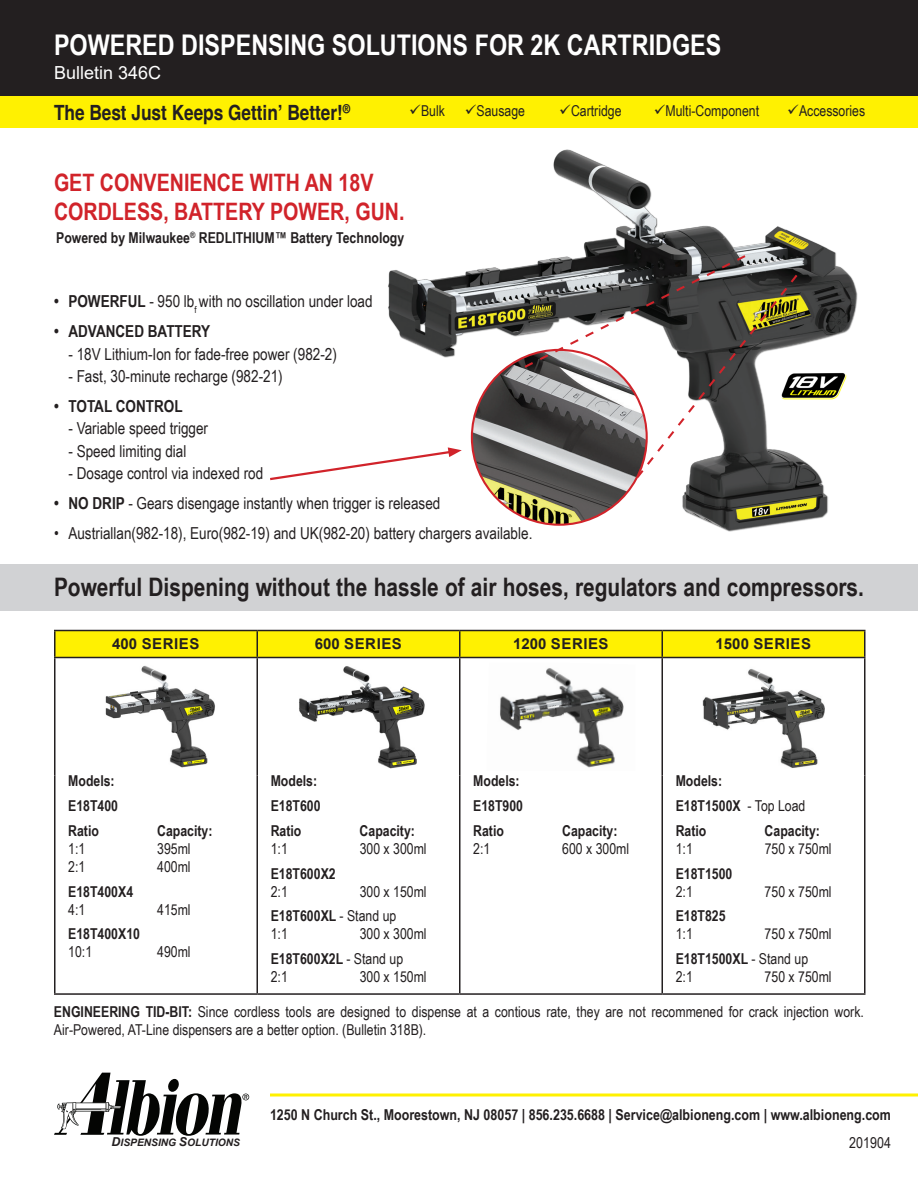
<style>
.page{position:relative;width:918px;height:1188px;background:#fff}
.page>*{position:absolute;margin:0;border:0;box-sizing:border-box;transform-origin:0 0}
.t1{font:700 28.5px "Arial Narrow";color:#fff}
.t2{font:700 25.5px "Arial Narrow";color:#231f20}
.t3{font:700 24px/28.5px "Arial Narrow";color:#d1232a}
.t4{font:700 condensed 21px "Helvetica";color:#231f20}
.t5{font:18px "Arial";color:#fff}
.t6{font:16.5px "Arial Narrow";color:#231f20}
.t7{font:700 16.5px "Arial Narrow";color:#231f20}
.t8{font:15px/18px "Arial Narrow";color:#231f20}
.Paragraph_Style_1{font:700 15px/18px "Arial Narrow";color:#231f20}
.t9{font:700 15px "Arial";letter-spacing:.035em;color:#231f20}
.t10{font:italic 700 10.2px "Arial";color:#231f20}
.s1{font-weight:700}
.s2{font-weight:400}
.s3{font-size:12.3px}
</style>
<div class="page">
<svg style="left:54px;top:1073px;width:195px;height:63px"></svg>
<div style="left:0;top:95px;width:918px;height:33px;background:#fff101"></div>
<div style="left:0;top:0;width:918px;height:95px;background:#231f20"></div>
<hr style="left:270px;top:1094px;width:648px;height:2px;background:#fff101">
<img style="left:388px;top:149px;width:470px;height:383px">
<img style="left:472px;top:350px;width:175px;height:175px;border-radius:87px">
<svg style="left:522px;top:253px;width:278px;height:227px"></svg>
<svg style="left:270px;top:447px;width:192px;height:35px"></svg>
<div style="left:0;top:564px;width:918px;height:46px;background:#d1d2d4"></div>
<hr style="left:54px;top:630px;width:203px;height:1px;background:#231f20">
<hr style="left:54px;top:631px;width:2px;height:26px;background:#231f20">
<hr style="left:257px;top:630px;width:203px;height:1px;background:#231f20">
<hr style="left:460px;top:630px;width:202px;height:1px;background:#231f20">
<hr style="left:662px;top:630px;width:204px;height:1px;background:#231f20">
<svg style="left:55px;top:631px;width:809px;height:26px;background:#f9eb01"></svg>
<hr style="left:864px;top:631px;width:2px;height:26px;background:#231f20">
<hr style="left:256px;top:658px;width:2px;height:118px;background:#231f20">
<hr style="left:459px;top:658px;width:1px;height:118px;background:#231f20">
<hr style="left:662px;top:658px;width:1px;height:118px;background:#231f20">
<hr style="left:256px;top:776px;width:2px;height:217px;background:#231f20">
<hr style="left:459px;top:776px;width:1px;height:217px;background:#231f20">
<hr style="left:662px;top:776px;width:1px;height:217px;background:#231f20">
<hr style="left:54px;top:657px;width:203px;height:1px;background:#231f20">
<hr style="left:54px;top:658px;width:2px;height:118px;background:#231f20">
<hr style="left:257px;top:657px;width:203px;height:1px;background:#231f20">
<hr style="left:460px;top:657px;width:202px;height:1px;background:#231f20">
<hr style="left:662px;top:657px;width:204px;height:1px;background:#231f20">
<hr style="left:864px;top:658px;width:2px;height:118px;background:#231f20">
<hr style="left:54px;top:776px;width:2px;height:217px;background:#231f20">
<hr style="left:864px;top:776px;width:2px;height:217px;background:#231f20">
<hr style="left:54px;top:993px;width:203px;height:2px;background:#231f20">
<hr style="left:257px;top:993px;width:203px;height:2px;background:#231f20">
<hr style="left:460px;top:993px;width:202px;height:2px;background:#231f20">
<hr style="left:662px;top:993px;width:204px;height:2px;background:#231f20">
<img style="left:105px;top:665px;width:110px;height:103px">
<img style="left:299px;top:666px;width:126px;height:103px">
<img style="left:500px;top:668px;width:124px;height:100px">
<img style="left:702px;top:669px;width:123px;height:99px">
<img style="left:778px;top:369px;width:70px;height:32px">
<h1 class="t1" style="left:54px;top:23px;width:669px">POWERED DISPENSING SOLUTIONS FOR 2K CARTRIDGES</h1>
<p class="t5" style="left:54px;top:61px;width:109px">Bulletin 346C</p>
<h3 class="t4" style="left:54px;top:98px;width:298px">The Best Just Keeps Gettin’ Better!<sup>®</sup></h3>
<p class="t8" style="left:409px;top:101px;width:37px">✓Bulk</p>
<p class="t8" style="left:465px;top:101px;width:62px">✓Sausage</p>
<p class="t8" style="left:559px;top:101px;width:64px">✓Cartridge</p>
<p class="t8" style="left:654px;top:101px;width:107px">✓Multi-Component</p>
<p class="t8" style="left:787px;top:101px;width:80px">✓Accessories</p>
<p class="t3" style="left:54px;top:167px;width:352px">GET CONVENIENCE WITH AN 18V<br>CORDLESS, BATTERY POWER, GUN.</p>
<p class="Paragraph_Style_1" style="left:56px;top:228px;width:350px">Powered by Milwaukee<sup>®</sup> REDLITHIUM™ Battery Technology</p>
<p class="t6" style="left:54px;top:289px;width:320px"><span class="s1">• POWERFUL</span> - 950 lb<sub>f</sub> with no oscillation under load</p>
<p class="t7" style="left:54px;top:319px;width:158px">• ADVANCED BATTERY</p>
<p class="t6" style="left:68px;top:342px;width:270px">- 18V Lithium-Ion for fade-free power (982-2)</p>
<p class="t6" style="left:68px;top:364px;width:216px">- Fast, 30-minute recharge (982-21)</p>
<p class="t7" style="left:54px;top:393px;width:130px">• TOTAL CONTROL</p>
<p class="t6" style="left:68px;top:416px;width:141px">- Variable speed trigger</p>
<p class="t6" style="left:68px;top:439px;width:120px">- Speed limiting dial</p>
<p class="t6" style="left:68px;top:461px;width:196px">- Dosage control via indexed rod</p>
<p class="t6" style="left:54px;top:491px;width:388px"><span class="s1">• NO DRIP</span> - Gears disengage instantly when trigger is released</p>
<p class="t6" style="left:54px;top:521px;width:480px">• Austriallan(982-18), Euro(982-19) and UK(982-20) battery chargers available.</p>
<p class="t2" style="left:54px;top:568px;width:812px">Powerful Dispening without the hassle of air hoses, regulators and compressors.</p>
<p class="t9" style="left:112px;top:634px;width:89px">400 SERIES</p>
<p class="t9" style="left:315px;top:634px;width:89px">600 SERIES</p>
<p class="t9" style="left:513px;top:634px;width:97px">1200 SERIES</p>
<p class="t9" style="left:716px;top:634px;width:97px">1500 SERIES</p>
<p class="Paragraph_Style_1" style="left:68px;top:771px;width:48px">Models:</p>
<p class="Paragraph_Style_1" style="left:68px;top:796px;width:51px">E18T400</p>
<p class="Paragraph_Style_1" style="left:68px;top:821px;width:32px">Ratio</p>
<p class="Paragraph_Style_1" style="left:157px;top:821px;width:57px">Capacity:</p>
<p class="t8" style="left:68px;top:839px;width:19px">1:1</p>
<p class="t8" style="left:157px;top:839px;width:35px">395ml</p>
<p class="t8" style="left:68px;top:857px;width:19px">2:1</p>
<p class="t8" style="left:157px;top:857px;width:35px">400ml</p>
<p class="Paragraph_Style_1" style="left:68px;top:882px;width:66px">E18T400X4<br><span class="s2">4:1</span></p>
<p class="Paragraph_Style_1" style="left:271px;top:771px;width:48px">Models:</p>
<p class="Paragraph_Style_1" style="left:271px;top:796px;width:51px">E18T600</p>
<p class="Paragraph_Style_1" style="left:271px;top:821px;width:32px">Ratio</p>
<p class="Paragraph_Style_1" style="left:360px;top:821px;width:57px">Capacity:</p>
<p class="t8" style="left:271px;top:839px;width:19px">1:1</p>
<p class="t8" style="left:360px;top:839px;width:69px">300 x 300ml</p>
<p class="Paragraph_Style_1" style="left:271px;top:864px;width:66px">E18T600X2<br><span class="s2">2:1</span></p>
<p class="Paragraph_Style_1" style="left:473px;top:771px;width:48px">Models:</p>
<p class="Paragraph_Style_1" style="left:473px;top:796px;width:51px">E18T900</p>
<p class="Paragraph_Style_1" style="left:473px;top:821px;width:32px">Ratio</p>
<p class="Paragraph_Style_1" style="left:562px;top:821px;width:57px">Capacity:</p>
<p class="t8" style="left:473px;top:839px;width:19px">2:1</p>
<p class="t8" style="left:562px;top:839px;width:69px">600 x 300ml</p>
<p class="Paragraph_Style_1" style="left:676px;top:771px;width:48px">Models:</p>
<p class="Paragraph_Style_1" style="left:676px;top:796px;width:131px">E18T1500X <span class="s2">- Top Load</span></p>
<p class="Paragraph_Style_1" style="left:676px;top:821px;width:32px">Ratio</p>
<p class="Paragraph_Style_1" style="left:765px;top:821px;width:57px">Capacity:</p>
<p class="t8" style="left:676px;top:839px;width:19px">1:1</p>
<p class="t8" style="left:765px;top:839px;width:69px">750 x 750ml</p>
<p class="Paragraph_Style_1" style="left:676px;top:864px;width:58px">E18T1500<br><span class="s2">2:1</span></p>
<p class="t8" style="left:765px;top:882px;width:69px">750 x 750ml</p>
<p class="t8" style="left:360px;top:882px;width:69px">300 x 150ml</p>
<p class="t8" style="left:271px;top:907px;width:127px"><span class="s1">E18T600XL</span> - Stand up<br>1:1</p>
<p class="t8" style="left:157px;top:900px;width:35px">415ml</p>
<p class="Paragraph_Style_1" style="left:676px;top:906px;width:51px">E18T825<br><span class="s2">1:1</span></p>
<p class="Paragraph_Style_1" style="left:68px;top:924px;width:73px">E18T400X10<br><span class="s2">10:1</span></p>
<p class="t8" style="left:765px;top:925px;width:69px">750 x 750ml</p>
<p class="t8" style="left:676px;top:949px;width:134px"><span class="s1">E18T1500XL</span> - Stand up<br>2:1</p>
<p class="t8" style="left:360px;top:925px;width:69px">300 x 300ml</p>
<p class="t8" style="left:271px;top:949px;width:134px"><span class="s1">E18T600X2L</span> - Stand up<br>2:1</p>
<p class="t8" style="left:157px;top:943px;width:35px">490ml</p>
<p class="t8" style="left:765px;top:967px;width:69px">750 x 750ml</p>
<p class="t8" style="left:54px;top:1002px;width:811px"><span class="s1">ENGINEERING TID-BIT:</span> Since cordless tools are designed to dispense at a contious rate, they are not recommened for crack injection work.<br>Air-Powered, AT-Line dispensers are a better option. (Bulletin 318B).</p>
<p class="t8" style="left:360px;top:967px;width:69px">300 x 150ml</p>
<p class="t10" style="left:112px;top:1136px;width:130px"><span class="s3">D</span>ISPENSING <span class="s3">S</span>OLUTIONS</p>
<p class="Paragraph_Style_1" style="left:270px;top:1105px;width:623px">1250 N Church St., Moorestown, NJ 08057 | 856.235.6688 | Service@albioneng.com | www.albioneng.com</p>
<p class="t8" style="left:849px;top:1134px;width:43px">201904</p>
</div>
